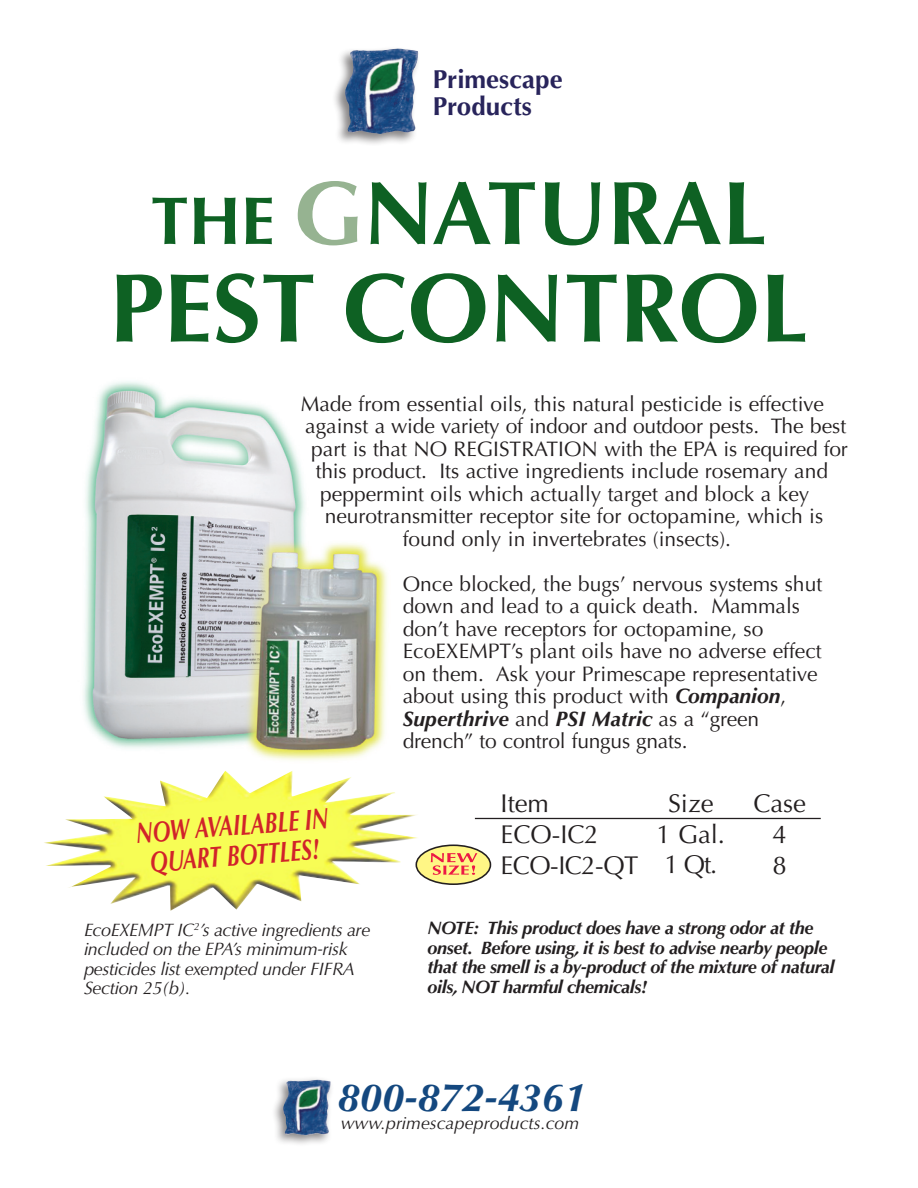
<style>
.page{position:relative;width:918px;height:1188px;background:#fff}
.page>*{position:absolute;margin:0;border:0;box-sizing:border-box;transform-origin:0 0}
.t1{font:700 97.5px "Optima CE";color:#0e6123}
.t2{font:700 90px "Optima CE";color:#0e6123}
.Item_Make{font:italic 700 39.9px "Optima LT Std";color:#14487f}
.t3{font:italic 700 28.95px/30px "Optima LT Std";color:#d1232a;text-align:center;scale:.73 1}
.Item_Make-2{font:700 25.95px/27.3px "Optima CE";color:#28245b}
.t4{font:25.8px "Optima CE";color:#231f20}
.t5{font:21px/22.5px "Optima CE";color:#231f20}
.t6{font:italic 700 18px/19.5px "Optima LT Std";letter-spacing:-.02em;color:#231f20}
.t7{font:italic 18px/19.5px "Optima LT Std";letter-spacing:-.02em;color:#231f20}
.Special_Note{font:italic 17.7px "Optima LT Std";color:#231f20}
.s1{font-size:67.5px}
.s2{color:#96b391}
.s3{font-family:"Optima LT Std";font-weight:700;font-style:italic}
</style>
<div class="page">
<img style="left:83px;top:381px;width:304px;height:380px">
<div style="left:271px;top:1076px;width:63px;height:71px;background:#231f20;opacity:.55"></div>
<img style="left:283px;top:1080px;width:48px;height:56px">
<img style="left:44px;top:771px;width:375px;height:140px">
<hr style="left:475px;top:818px;width:346px;height:1px;background:#231f20">
<div style="left:416px;top:845px;width:74px;height:39px;background:#fff685;border-radius:50%"></div>
<div style="left:416px;top:844px;width:75px;height:41px;border:2px solid #231f20;border-radius:50%"></div>
<svg style="left:431px;top:853px;width:46px;height:22px"></svg>
<div style="left:332px;top:45px;width:89px;height:101px;background:#231f20;opacity:.55"></div>
<img style="left:345px;top:49px;width:74px;height:85px">
<p class="Item_Make-2" style="left:433px;top:66px;width:131px">Primescape<br>Products</p>
<p class="t2" style="left:151px;top:156px;width:618px"><span class="s1">THE</span> <span class="s2">G</span>NATURAL</p>
<p class="t1" style="left:110px;top:247px;width:700px">PEST CONTROL</p>
<p class="t5" style="left:301px;top:392px;width:525px">Made from essential oils, this natural pesticide is effective</p>
<p class="t5" style="left:305px;top:415px;width:542px">against a wide variety of indoor and outdoor pests. The best</p>
<p class="t5" style="left:311px;top:437px;width:538px">part is that NO REGISTRATION with the EPA is required for</p>
<p class="t5" style="left:316px;top:460px;width:514px">this product. Its active ingredients include rosemary and</p>
<p class="t5" style="left:320px;top:482px;width:491px">peppermint oils which actually target and block a key</p>
<p class="t5" style="left:325px;top:505px;width:500px">neurotransmitter receptor site for octopamine, which is</p>
<p class="t5" style="left:403px;top:527px;width:330px">found only in invertebrates (insects).</p>
<p class="t5" style="left:403px;top:572px;width:421px">Once blocked, the bugs’ nervous systems shut down and lead to a quick death. Mammals don’t have receptors for octopamine, so EcoEXEMPT’s plant oils have no adverse effect on them. Ask your Primescape representative about using this product with <span class="s3">Companion</span>, <span class="s3">Superthrive</span> and <span class="s3">PSI Matric</span> as a “green drench” to control fungus gnats.</p>
<p class="t3" style="left:135px;top:818px;width:265px;rotate:-4deg">NOW AVAILABLE IN<br>QUART BOTTLES!</p>
<p class="t4" style="left:501px;top:787px;width:50px">Item</p>
<p class="t4" style="left:501px;top:818px;width:100px">ECO-IC2</p>
<p class="t4" style="left:501px;top:849px;width:139px">ECO-IC2-QT</p>
<p class="t4" style="left:668px;top:788px;width:47px">Size</p>
<p class="t4" style="left:657px;top:819px;width:70px">1 Gal.</p>
<p class="t4" style="left:664px;top:848px;width:54px">1 Qt.</p>
<p class="t4" style="left:753px;top:788px;width:54px">Case</p>
<p class="t4" style="left:773px;top:819px;width:16px">4</p>
<p class="t4" style="left:773px;top:850px;width:16px">8</p>
<p class="t7" style="left:84px;top:920px;width:288px">EcoEXEMPT IC<sup>2</sup>’s active ingredients are included on the EPA’s minimum-risk pesticides list exempted under FIFRA<br>Section 25(b).</p>
<p class="t6" style="left:428px;top:918px;width:409px">NOTE: This product does have a strong odor at the onset. Before using, it is best to advise nearby people that the smell is a by-product of the mixture of natural oils, NOT harmful chemicals!</p>
<p class="Item_Make" style="left:338px;top:1074px;width:250px">800-872-4361</p>
<p class="Special_Note" style="left:341px;top:1113px;width:240px">www.primescapeproducts.com</p>
</div>
